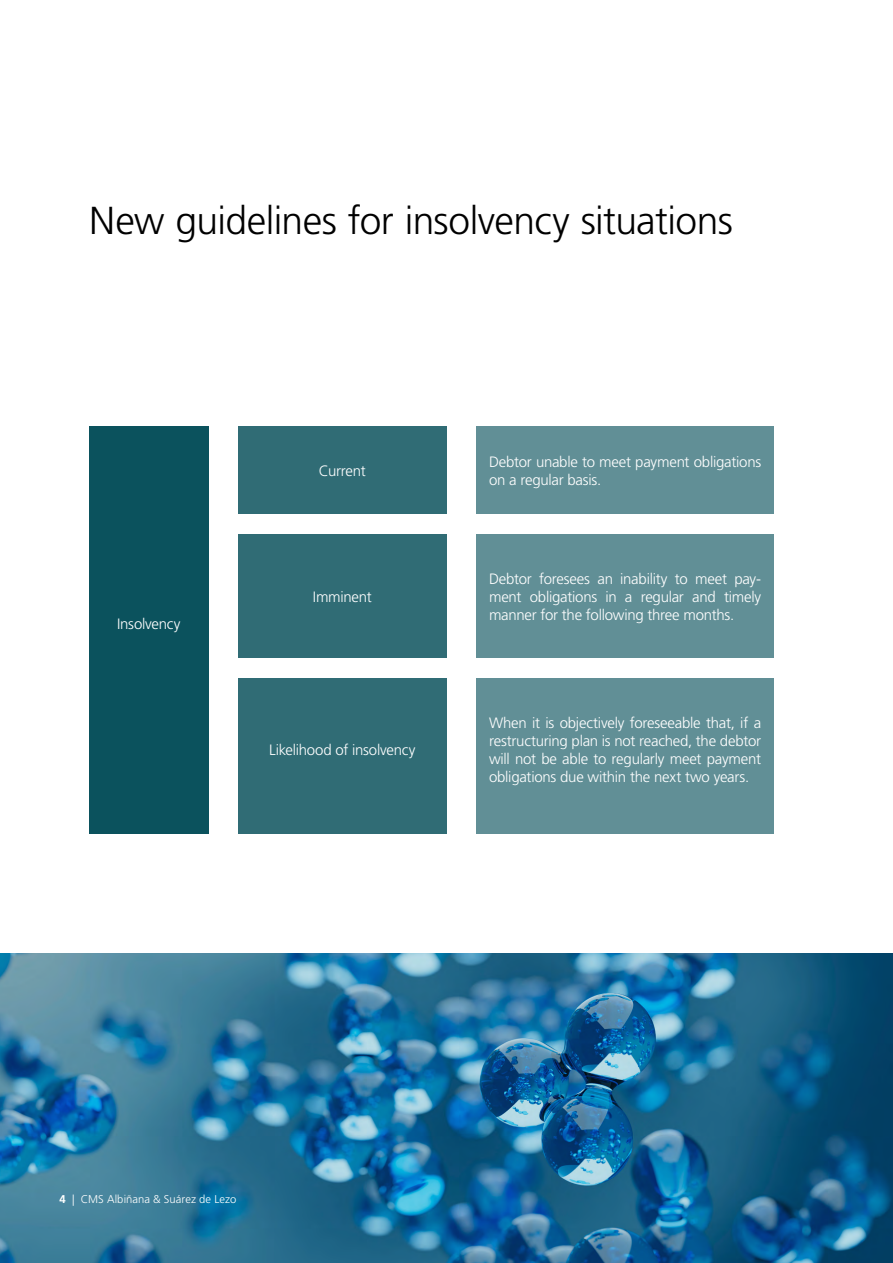
<style>
.page{position:relative;width:893px;height:1263px;background:#fff}
.page>*{position:absolute;margin:0;border:0;box-sizing:border-box;transform-origin:0 0}
.t1{font:300 39px "Frutiger LT Pro";letter-spacing:-.015em;color:#000}
.t2{font:300 15px/18px "Frutiger LT Pro";letter-spacing:-.015em;color:#fff;text-align:justify}
.t3{font:300 11.25px "Frutiger LT Pro";letter-spacing:.005em;color:#fff}
.s1{font-weight:700}
</style>
<div class="page">
<div style="left:89px;top:426px;width:119px;height:407px;background:#0b525d"></div>
<div style="left:238px;top:426px;width:208px;height:88px;background:#306c75"></div>
<div style="left:476px;top:426px;width:298px;height:88px;background:#618f96"></div>
<div style="left:476px;top:534px;width:298px;height:124px;background:#618f96"></div>
<div style="left:476px;top:678px;width:298px;height:155px;background:#618f96"></div>
<div style="left:238px;top:534px;width:208px;height:124px;background:#306c75"></div>
<div style="left:238px;top:678px;width:208px;height:155px;background:#306c75"></div>
<svg style="left:0;top:953px;width:893px;height:310px;background:#267099"></svg>
<h1 class="t1" style="left:89px;top:197px;width:645px">New guidelines for insolvency situations</h1>
<p class="t2" style="left:117px;top:615px;width:65px">Insolvency</p>
<p class="t2" style="left:319px;top:462px;width:48px">Current</p>
<p class="t2" style="left:489px;top:453px;width:274px">Debtor unable to meet payment obligations on a regular basis.</p>
<p class="t2" style="left:313px;top:588px;width:60px">Imminent</p>
<p class="t2" style="left:269px;top:741px;width:148px">Likelihood of insolvency</p>
<p class="t2" style="left:489px;top:570px;width:274px">Debtor foresees an inability to meet pay&shy;ment obligations in a regular and timely manner for the following three months.</p>
<p class="t2" style="left:489px;top:714px;width:274px">When it is objectively foreseeable that, if a restructuring plan is not reached, the debtor will not be able to regularly meet payment obligations due within the next two years.</p>
<p class="t3" style="left:60px;top:1193px;width:178px"><span class="s1">4</span> | CMS Albiñana &amp; Suárez de Lezo</p>
</div>
